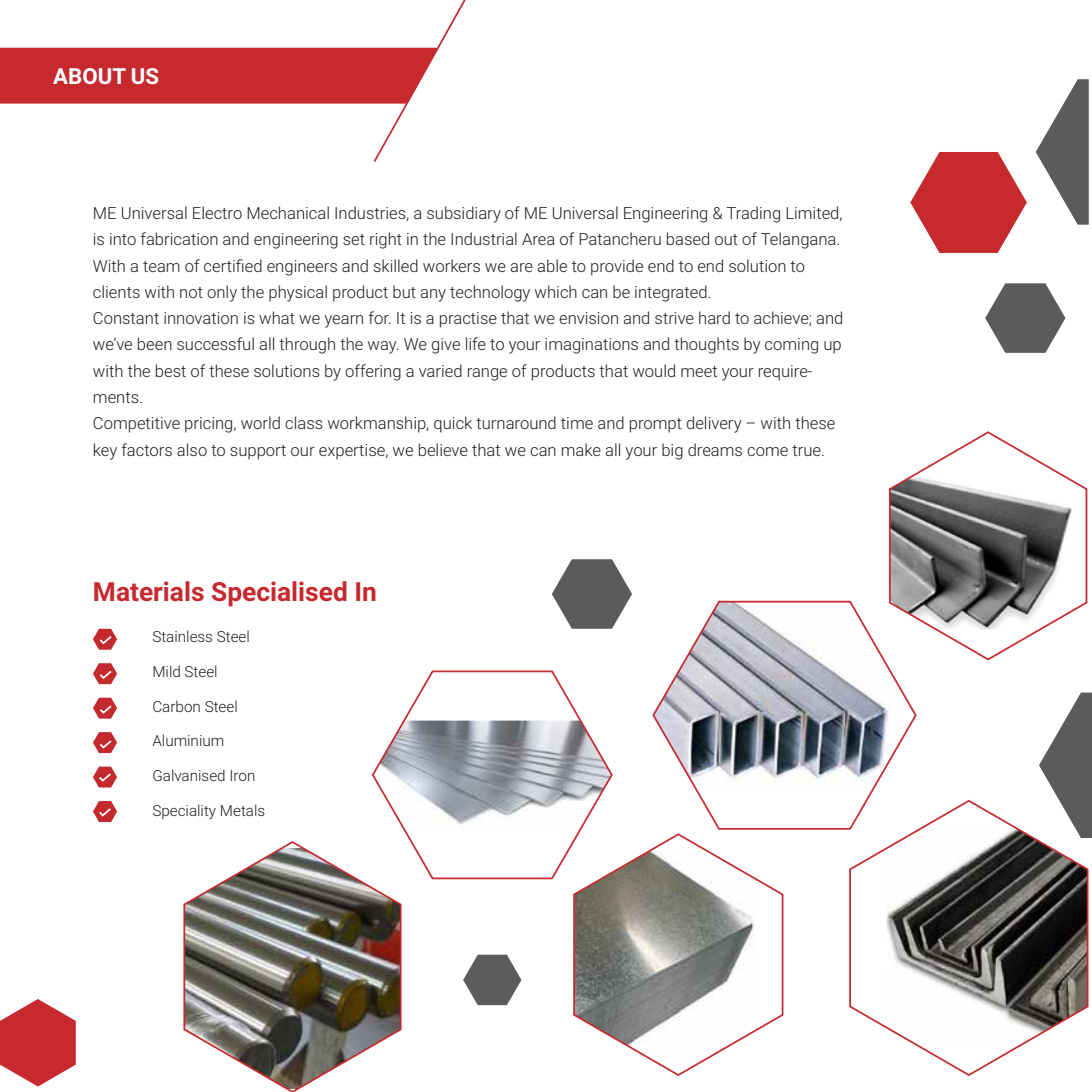
<style>
.page{position:relative;width:1092px;height:1092px;background:#fff}
.page>*{position:absolute;margin:0;border:0;box-sizing:border-box;transform-origin:0 0}
.t1{font:700 26.43px "Roboto";color:#c62a2f}
.t2{font:700 22.22px "Roboto";color:#fff}
.t3{font:300 16.62px/26.2px "Roboto";color:#231f20}
.t4{font:300 15.22px "Roboto";color:#231f20}
</style>
<div class="page">
<svg style="left:985px;top:283px;width:80px;height:70px"></svg>
<svg style="left:552px;top:559px;width:80px;height:69px"></svg>
<svg style="left:910px;top:152px;width:116px;height:101px"></svg>
<svg style="left:463px;top:954px;width:58px;height:51px"></svg>
<svg style="left:0;top:999px;width:76px;height:87px"></svg>
<img style="left:183px;top:841px;width:219px;height:250px">
<svg style="left:1035px;top:79px;width:53px;height:146px"></svg>
<svg style="left:1039px;top:692px;width:52px;height:146px"></svg>
<svg style="left:0;top:0;width:466px;height:162px"></svg>
<svg style="left:93px;top:628px;width:24px;height:21px"></svg>
<svg style="left:93px;top:663px;width:24px;height:21px"></svg>
<svg style="left:93px;top:697px;width:24px;height:21px"></svg>
<svg style="left:93px;top:732px;width:24px;height:21px"></svg>
<svg style="left:93px;top:766px;width:24px;height:21px"></svg>
<svg style="left:93px;top:801px;width:24px;height:21px"></svg>
<svg style="left:573px;top:833px;width:211px;height:243px"></svg>
<svg style="left:652px;top:600px;width:265px;height:230px"></svg>
<svg style="left:887px;top:431px;width:201px;height:230px"></svg>
<svg style="left:371px;top:670px;width:242px;height:210px"></svg>
<svg style="left:847px;top:798px;width:242px;height:278px"></svg>
<h2 class="t2" style="left:53px;top:61px;width:107px">ABOUT US</h2>
<p class="t3" style="left:93px;top:199px;width:752px">ME Universal Electro Mechanical Industries, a subsidiary of ME Universal Engineering &amp; Trading Limited, is into fabrication and engineering set right in the Industrial Area of Patancheru based out of Telangana.<br>With a team of certified engineers and skilled workers we are able to provide end to end solution to clients with not only the physical product but any technology which can be integrated.<br>Constant innovation is what we yearn for. It is a practise that we envision and strive hard to achieve; and we’ve been successful all through the way. We give life to your imaginations and thoughts by coming up with the best of these solutions by offering a varied range of products that would meet your require&shy;ments.<br>Competitive pricing, world class workmanship, quick turnaround time and prompt delivery – with these key factors also to support our expertise, we believe that we can make all your big dreams come true.</p>
<h1 class="t1" style="left:93px;top:573px;width:285px">Materials Specialised In</h1>
<p class="t4" style="left:152px;top:626px;width:99px">Stainless Steel</p>
<p class="t4" style="left:152px;top:661px;width:67px">Mild Steel</p>
<p class="t4" style="left:152px;top:695px;width:87px">Carbon Steel</p>
<p class="t4" style="left:152px;top:730px;width:73px">Aluminium</p>
<p class="t4" style="left:152px;top:765px;width:104px">Galvanised Iron</p>
<p class="t4" style="left:152px;top:799px;width:114px">Speciality Metals</p>
</div>
